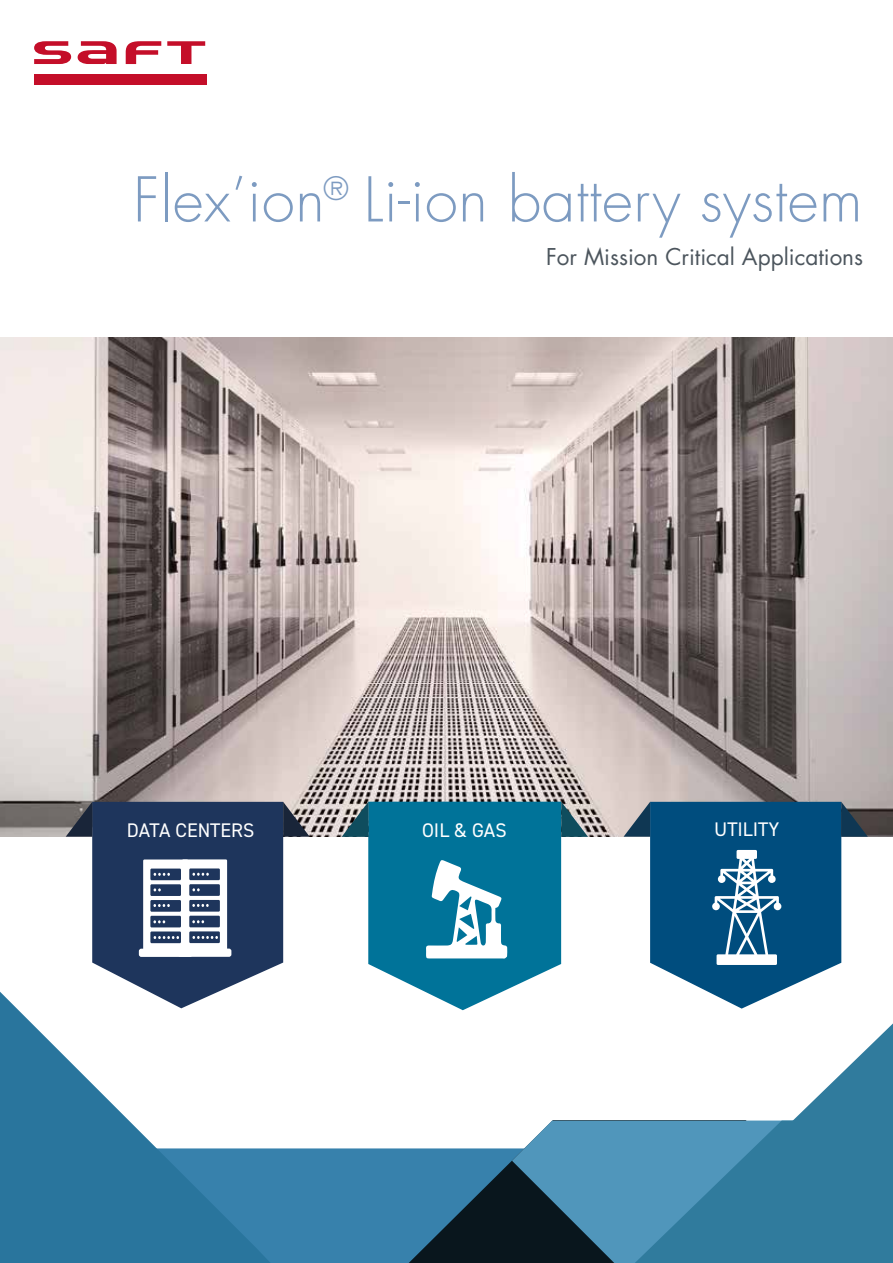
<style>
.page{position:relative;width:893px;height:1263px;background:#fff}
.page>*{position:absolute;margin:0;border:0;box-sizing:border-box;transform-origin:0 0}
.t1{font:300 60px "Futura Std";letter-spacing:.01em;color:#7d9bc1}
.t2{font:300 31.5px "Futura Std";color:#7d9bc1}
.t3{font:22.5px "Futura Std";color:#4c555d}
.t4{font:19.65px "DIN2014";color:#fff}
</style>
<div class="page">
<div style="left:271px;top:1148px;width:69px;height:115px;background:#3781ac"></div>
<svg style="left:340px;top:1148px;width:172px;height:115px;background:#2b6587"></svg>
<svg style="left:512px;top:1120px;width:123px;height:143px;background:#42748f"></svg>
<div style="left:635px;top:1120px;width:11px;height:143px;background:#5096bb"></div>
<svg style="left:0;top:992px;width:271px;height:271px;fill:#29759d"></svg>
<svg style="left:646px;top:1023px;width:247px;height:240px;fill:#307b9d"></svg>
<svg style="left:126px;top:41px;width:35px;height:23px"></svg>
<svg style="left:167px;top:41px;width:38px;height:23px"></svg>
<svg style="left:34px;top:41px;width:37px;height:23px"></svg>
<svg style="left:78px;top:41px;width:39px;height:23px"></svg>
<div style="left:34px;top:74px;width:172px;height:11px;background:#c40e29"></div>
<img style="left:0;top:337px;width:893px;height:499px">
<svg style="left:342px;top:802px;width:246px;height:208px"></svg>
<svg style="left:66px;top:802px;width:244px;height:206px"></svg>
<svg style="left:624px;top:802px;width:244px;height:206px"></svg>
<h1 class="t1" style="left:133px;top:163px;width:731px">Flex’ion Li-ion battery system</h1>
<p class="t3" style="left:546px;top:242px;width:319px">For Mission Critical Applications</p>
<h2 class="t2" style="left:323px;top:169px;width:27px">®</h2>
<p class="t4" style="left:127px;top:818px;width:129px">DATA CENTERS</p>
<p class="t4" style="left:422px;top:818px;width:86px">OIL &amp; GAS</p>
<p class="t4" style="left:714px;top:817px;width:67px">UTILITY</p>
</div>
